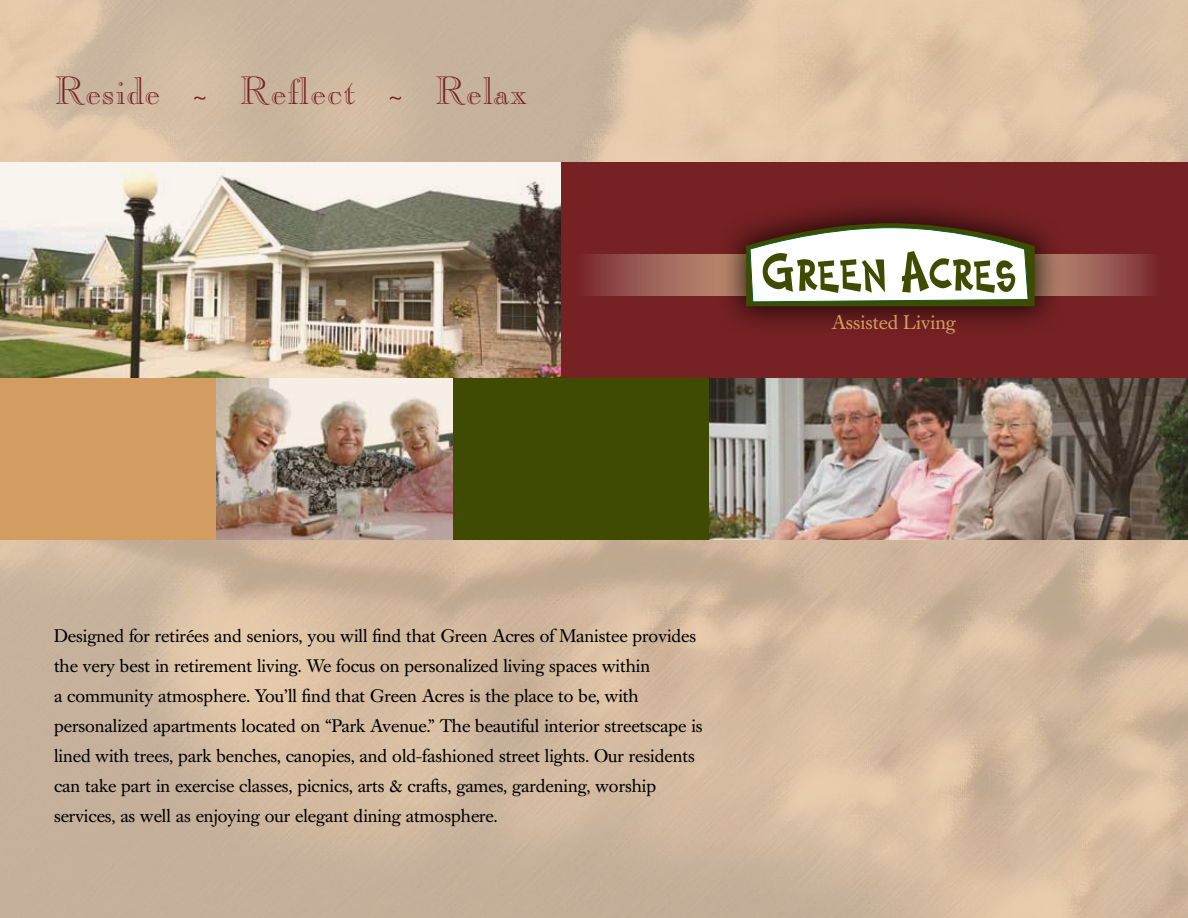
<style>
.page{position:relative;width:1188px;height:918px;background:#fff}
.page>*{position:absolute;margin:0;border:0;box-sizing:border-box;transform-origin:0 0}
.t1{font:39px "Caslon Open Face";color:#762123}
.t2{font:19.5px "Caslon Book BE";color:#d39d61}
.t3{font:18px/30px "Caslon Book BE";color:#000}
</style>
<div class="page">
<div style="left:0;top:378px;width:709px;height:162px;background:#3f4b00"></div>
<div style="left:0;top:162px;width:1188px;height:216px;background:#762123"></div>
<div style="left:0;top:378px;width:216px;height:162px;background:#d39d61"></div>
<img style="left:0;top:162px;width:561px;height:216px">
<svg style="left:585px;top:255px;width:567px;height:40px;background:#9a5b52"></svg>
<div style="left:717px;top:194px;width:348px;height:142px;background:#000;opacity:.75"></div>
<svg style="left:746px;top:223px;width:289px;height:83px;background:#aeae97"></svg>
<img style="left:709px;top:378px;width:479px;height:162px">
<img style="left:216px;top:378px;width:237px;height:162px">
<h1 class="t1" style="left:54px;top:68px;width:475px">Reside ~ Reflect ~ Relax</h1>
<p class="t3" style="left:54px;top:621px;width:650px">Designed for retirées and seniors, you will find that Green Acres of Manistee provides the very best in retirement living. We focus on personalized living spaces within<br>a community atmosphere. You’ll find that Green Acres is the place to be, with personalized apartments located on “Park Avenue.” The beautiful interior streetscape is lined with trees, park benches, canopies, and old-fashioned street lights. Our residents can take part in exercise classes, picnics, arts &amp; crafts, games, gardening, worship services, as well as enjoying our elegant dining atmosphere.</p>
<p class="t2" style="left:832px;top:311px;width:125px">Assisted Living</p>
</div>
